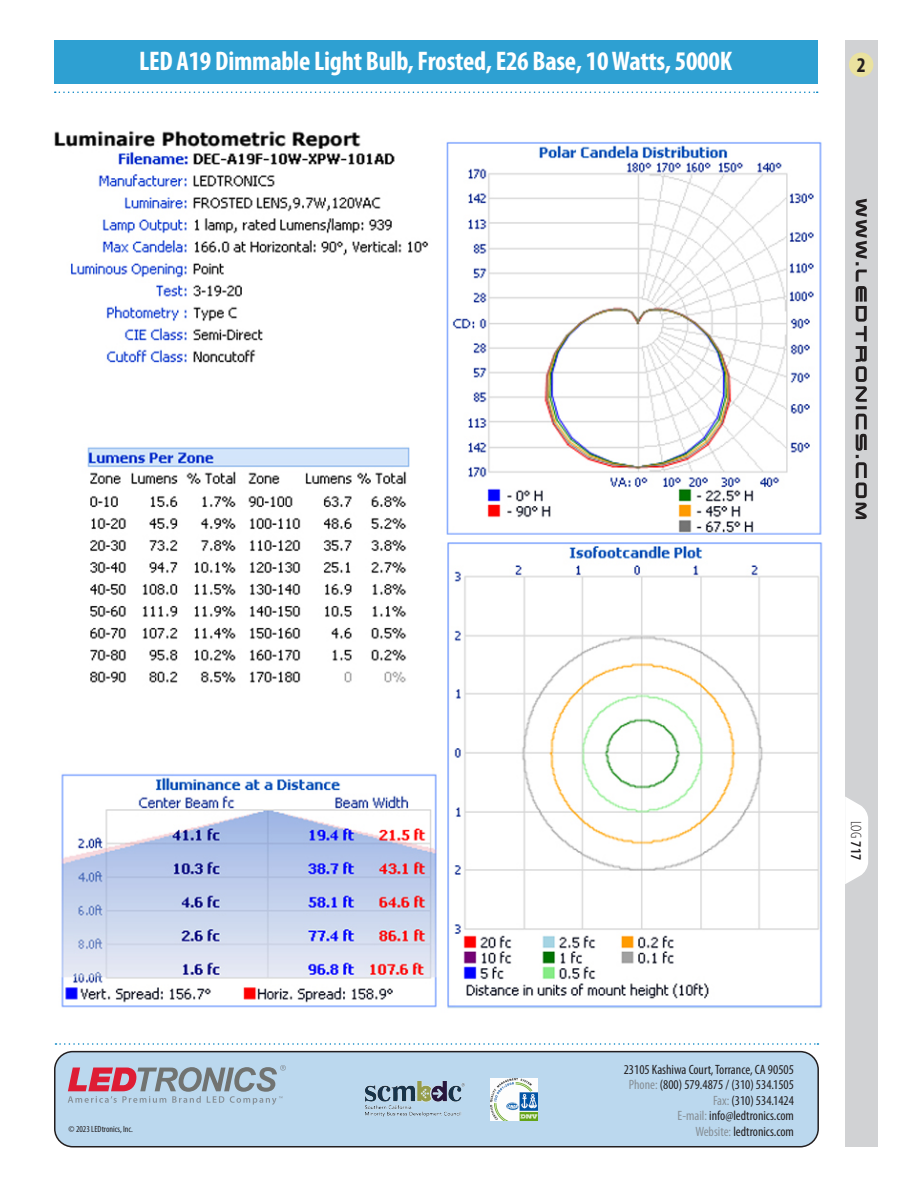
<style>
.page{position:relative;width:918px;height:1188px;background:#fff}
.page>*{position:absolute;margin:0;border:0;box-sizing:border-box;transform-origin:0 0}
.Page_Title___Green_B{font:700 condensed 27px "Myriad Pro";letter-spacing:-.01em;color:#fff}
.t1{font:700 condensed 21px "Myriad Pro";color:#231f20}
.Log_Info{font:300 condensed 15px "Myriad Pro";color:#231f20}
.t2{font:condensed 13.5px/15.6px "Myriad Pro";color:#231f20;text-align:right}
.t3{font:condensed 9px "Myriad Pro";color:#231f20}
.s1{font-weight:600}
.s2{color:#868f96}
</style>
<div class="page">
<div style="left:845px;top:40px;width:33px;height:1108px;background:#d1d2d4"></div>
<div style="left:848px;top:52px;width:26px;height:26px;background:#eae29f;border-radius:50%"></div>
<div style="left:847px;top:51px;width:28px;height:27px;border:2px solid #d1d2d4;border-radius:50%"></div>
<svg style="left:855px;top:199px;width:12px;height:320px"></svg>
<svg style="left:845px;top:797px;width:23px;height:87px"></svg>
<svg style="left:56px;top:1043px;width:762px;height:2px"></svg>
<div style="left:55px;top:1052px;width:763px;height:95px;background:#bbd8ee;border-radius:18px"></div>
<div style="left:54px;top:1051px;width:765px;height:96px;border:2px solid #231f20;border-radius:18px"></div>
<img style="left:491px;top:1078px;width:47px;height:42px">
<img style="left:365px;top:1081px;width:100px;height:36px">
<svg style="left:68px;top:1065px;width:218px;height:40px"></svg>
<div style="left:54px;top:40px;width:763px;height:44px;background:#2ea0d2"></div>
<svg style="left:55px;top:92px;width:763px;height:1px"></svg>
<img style="left:54px;top:131px;width:769px;height:878px">
<p class="Page_Title___Green_B" style="left:139px;top:44px;width:594px">LED A19 Dimmable Light Bulb, Frosted, E26 Base, 10 Watts, 5000K</p>
<h2 class="t1" style="left:857px;top:52px;width:10px">2</h2>
<p class="t3" style="left:69px;top:1123px;width:66px">© 2023 LEDtronics, Inc.</p>
<p class="Log_Info" style="left:865px;top:821px;width:41px;rotate:90deg">LOG <span class="s1">717</span></p>
<p class="t2" style="left:624px;top:1061px;width:172px">23105 Kashiwa Court, Torrance, CA 90505<br><span class="s2">Phone:</span> (800) 579.4875 / (310) 534.1505<br><span class="s2">Fax:</span> (310) 534.1424<br><span class="s2">E-mail:</span> info@ledtronics.com<br><span class="s2">Website:</span> ledtronics.com</p>
</div>
